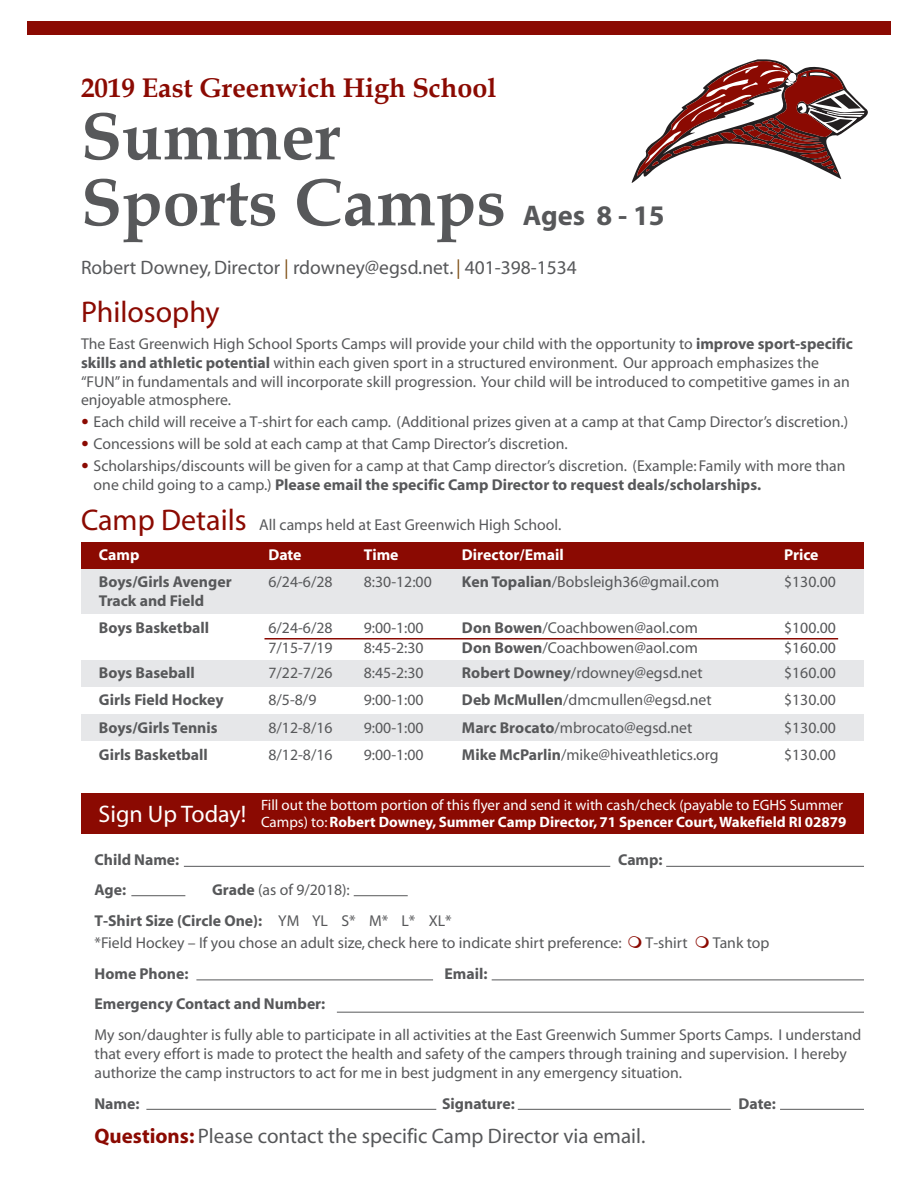
<style>
.page{position:relative;width:918px;height:1188px;background:#fff}
.page>*{position:absolute;margin:0;border:0;box-sizing:border-box;transform-origin:0 0}
.t1{font:700 67.5px/66px "Book Antiqua";color:#57585a}
.t2{font:30px "Myriad";color:#8b0a02}
.t3{font:700 28.5px "Myriad";color:#57585a}
.t4{font:700 27px "Book Antiqua";color:#8b0a02}
.t5{font:24px "Myriad";color:#fff}
.t6{font:21px "Myriad";color:#57585a}
.t7{font:19.5px "Myriad";color:#57585a}
.t8{font:15.75px/18.9px "Myriad";color:#57585a}
.t9{font:700 15.75px/30.9px "Myriad";color:#57585a}
.t10{font:700 15.75px "Myriad";color:#fff}
.t11{font:15px/17.2px "Myriad";color:#fff}
.s1{color:#82541b}
.s2{font-weight:700}
.s3{font-family:"Frutiger LT";color:#8b0a02}
.s4{font-size:30px;color:#8b0a02}
.s5{font-weight:700;color:#fff}
.s6{font-weight:400}
.s7{font-weight:700;color:#8b0a02}
</style>
<div class="page">
<svg style="left:631px;top:59px;width:237px;height:124px"></svg>
<div style="left:81px;top:793px;width:783px;height:41px;background:#8b0a02"></div>
<div style="left:27px;top:22px;width:864px;height:13px;background:#8b0a02"></div>
<hr style="left:184px;top:866px;width:426px;height:1px;background:#57585a">
<hr style="left:196px;top:980px;width:237px;height:1px;background:#57585a">
<hr style="left:492px;top:980px;width:372px;height:1px;background:#57585a">
<hr style="left:666px;top:866px;width:198px;height:1px;background:#57585a">
<hr style="left:146px;top:1109px;width:290px;height:1px;background:#57585a">
<hr style="left:518px;top:1109px;width:213px;height:1px;background:#57585a">
<hr style="left:780px;top:1109px;width:84px;height:1px;background:#57585a">
<hr style="left:337px;top:1012px;width:527px;height:1px;background:#57585a">
<hr style="left:131px;top:895px;width:54px;height:1px;background:#57585a">
<hr style="left:354px;top:895px;width:54px;height:1px;background:#57585a">
<div style="left:81px;top:542px;width:783px;height:27px;background:#8b0a02"></div>
<div style="left:81px;top:569px;width:783px;height:45px;background:#e6e7e9"></div>
<div style="left:81px;top:660px;width:783px;height:27px;background:#e6e7e9"></div>
<div style="left:81px;top:714px;width:783px;height:27px;background:#e6e7e9"></div>
<hr style="left:265px;top:638px;width:573px;height:2px;background:#8b0a02">
<h3 class="t4" style="left:81px;top:70px;width:417px">2019 East Greenwich High School</h3>
<h1 class="t1" style="left:81px;top:103px;width:427px">Summer<br>Sports Camps</h1>
<h3 class="t3" style="left:523px;top:201px;width:144px">Ages 8 - 15</h3>
<p class="t7" style="left:81px;top:257px;width:497px">Robert Downey, Director <span class="s1">|</span> rdowney@egsd.net. <span class="s1">|</span> 401-398-1534</p>
<h2 class="t2" style="left:81px;top:297px;width:140px">Philosophy</h2>
<p class="t8" style="left:81px;top:335px;width:774px">The East Greenwich High School Sports Camps will provide your child with the opportunity to <span class="s2">improve sport-specific skills and athletic potential</span> within each given sport in a structured environment. Our approach emphasizes the “FUN” in fundamentals and will incorporate skill progression. Your child will be introduced to competitive games in an enjoyable atmosphere.</p>
<p class="t8" style="left:81px;top:413px;width:769px"><span class="s3">•</span> Each child will receive a T-shirt for each camp. (Additional prizes given at a camp at that Camp Director’s discretion.)</p>
<p class="t8" style="left:81px;top:435px;width:488px"><span class="s3">•</span> Concessions will be sold at each camp at that Camp Director’s discretion.</p>
<p class="t8" style="left:94px;top:457px;width:754px;text-indent:-13px"><span class="s3">•</span> Scholarships/discounts will be given for a camp at that Camp director’s discretion. (Example: Family with more than one child going to a camp.) <span class="s2">Please email the specific Camp Director to request deals/scholarships.</span></p>
<p class="t8" style="left:99px;top:511px;width:464px;line-height:29.4px;text-indent:-18px"><span class="s4">Camp Details</span> All camps held at East Greenwich High School.<br><span class="s5">Camp</span></p>
<p class="t10" style="left:268px;top:546px;width:35px">Date</p>
<p class="t10" style="left:364px;top:546px;width:36px">Time</p>
<p class="t10" style="left:462px;top:546px;width:103px">Director/Email</p>
<p class="t10" style="left:784px;top:546px;width:36px">Price</p>
<p class="t9" style="left:99px;top:567px;width:134px">Boys/Girls Avenger</p>
<p class="t8" style="left:268px;top:573px;width:66px">6/24-6/28</p>
<p class="t8" style="left:364px;top:573px;width:69px">8:30-12:00</p>
<p class="t8" style="left:462px;top:573px;width:259px"><span class="s2">Ken Topalian</span>/Bobsleigh36@gmail.com</p>
<p class="t8" style="left:784px;top:573px;width:53px">$130.00</p>
<p class="t9" style="left:99px;top:588px;width:112px;line-height:27.2px">Track and Field<br>Boys Basketball</p>
<p class="t8" style="left:268px;top:619px;width:66px">6/24-6/28</p>
<p class="t8" style="left:364px;top:619px;width:61px">9:00-1:00</p>
<p class="t8" style="left:462px;top:619px;width:237px"><span class="s2">Don Bowen</span>/Coachbowen@aol.com</p>
<p class="t8" style="left:784px;top:619px;width:53px">$100.00</p>
<p class="t8" style="left:268px;top:639px;width:66px">7/15-7/19</p>
<p class="t8" style="left:364px;top:639px;width:61px">8:45-2:30</p>
<p class="t8" style="left:462px;top:639px;width:237px"><span class="s2">Don Bowen</span>/Coachbowen@aol.com</p>
<p class="t8" style="left:784px;top:639px;width:53px">$160.00</p>
<p class="t9" style="left:99px;top:658px;width:97px">Boys Baseball</p>
<p class="t8" style="left:268px;top:664px;width:66px">7/22-7/26</p>
<p class="t8" style="left:364px;top:664px;width:61px">8:45-2:30</p>
<p class="t8" style="left:462px;top:664px;width:242px"><span class="s2">Robert Downey</span>/rdowney@egsd.net</p>
<p class="t8" style="left:784px;top:664px;width:53px">$160.00</p>
<p class="t9" style="left:99px;top:685px;width:126px">Girls Field Hockey</p>
<p class="t8" style="left:268px;top:691px;width:49px">8/5-8/9</p>
<p class="t8" style="left:364px;top:691px;width:61px">9:00-1:00</p>
<p class="t8" style="left:462px;top:691px;width:251px"><span class="s2">Deb McMullen</span>/dmcmullen@egsd.net</p>
<p class="t8" style="left:784px;top:691px;width:53px">$130.00</p>
<p class="t9" style="left:99px;top:712px;width:120px">Boys/Girls Tennis</p>
<p class="t8" style="left:268px;top:719px;width:66px">8/12-8/16</p>
<p class="t8" style="left:364px;top:719px;width:61px">9:00-1:00</p>
<p class="t8" style="left:462px;top:719px;width:232px"><span class="s2">Marc Brocato</span>/mbrocato@egsd.net</p>
<p class="t8" style="left:784px;top:719px;width:53px">$130.00</p>
<p class="t9" style="left:99px;top:740px;width:110px">Girls Basketball</p>
<p class="t8" style="left:268px;top:746px;width:66px">8/12-8/16</p>
<p class="t8" style="left:364px;top:746px;width:61px">9:00-1:00</p>
<p class="t8" style="left:462px;top:746px;width:258px"><span class="s2">Mike McParlin</span>/mike@hiveathletics.org</p>
<p class="t8" style="left:784px;top:746px;width:53px">$130.00</p>
<p class="t11" style="left:261px;top:797px;width:587px">Fill out the bottom portion of this flyer and send it with cash/check (payable to EGHS Summer<br>Camps) to: <span class="s2">Robert Downey, Summer Camp Director, 71 Spencer Court, Wakefield RI 02879</span></p>
<h3 class="t5" style="left:99px;top:802px;width:149px">Sign Up Today!</h3>
<p class="t9" style="left:94px;top:844px;width:86px">Child Name:</p>
<p class="t9" style="left:618px;top:844px;width:46px">Camp:</p>
<p class="t9" style="left:94px;top:875px;width:33px">Age:</p>
<p class="t9" style="left:94px;top:875px;width:359px;text-indent:118px">Grade <span class="s6">(as of 9/2018):<br></span>T-Shirt Size (Circle One): <span class="s6">YM YL S* M* L* XL*</span></p>
<p class="t8" style="left:94px;top:934px;width:529px">*Field Hockey – If you chose an adult size, check here to indicate shirt preference:</p>
<p class="t8" style="left:646px;top:934px;width:44px">T-shirt</p>
<p class="t8" style="left:713px;top:934px;width:58px">Tank top</p>
<p class="t9" style="left:95px;top:958px;width:96px">Home Phone:</p>
<p class="t9" style="left:445px;top:958px;width:45px">Email:</p>
<p class="t9" style="left:95px;top:989px;width:232px">Emergency Contact and Number:</p>
<p class="t8" style="left:95px;top:1026px;width:769px">My son/daughter is fully able to participate in all activities at the East Greenwich Summer Sports Camps. I understand that every effort is made to protect the health and safety of the campers through training and supervision. I hereby authorize the camp instructors to act for me in best judgment in any emergency situation.</p>
<p class="t9" style="left:95px;top:1089px;width:47px">Name:</p>
<p class="t9" style="left:442px;top:1089px;width:74px">Signature:</p>
<p class="t9" style="left:739px;top:1089px;width:39px">Date:</p>
<h3 class="t6" style="left:94px;top:1125px;width:552px"><span class="s7">Questions:</span> Please contact the specific Camp Director via email.</h3>
</div>
